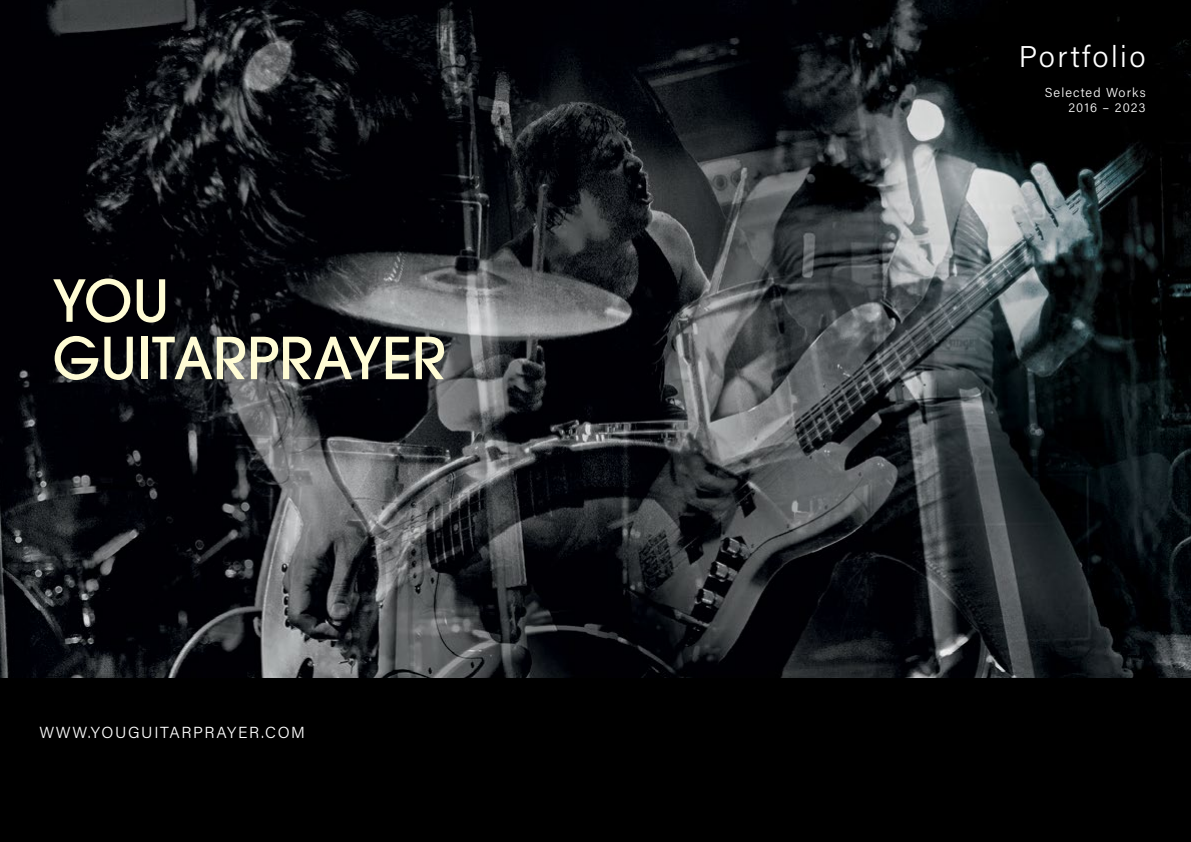
<style>
.page{position:relative;width:1191px;height:842px;background:#000}
.page>*{position:absolute;margin:0;border:0;box-sizing:border-box;transform-origin:0 0}
.t1{font:500 57.4px/57.4px "ITC Avant Garde Pro";color:#fffcd5}
.t2{font:300 30px "Acumin Pro";letter-spacing:.08em;color:#fff}
.t3{font:300 16px "Acumin Pro";letter-spacing:.1em;color:#fff}
.t4{font:300 13px/15px "Acumin Pro";letter-spacing:.085em;color:#fff;text-align:right}
</style>
<div class="page">
<img style="left:0;top:0;width:1191px;height:677px">
<h1 class="t1" style="left:52px;top:272px;width:395px">YOU<br>GUITARPRAYER</h1>
<p class="t3" style="left:39px;top:722px;width:267px">WWW.YOUGUITARPRAYER.COM</p>
<h2 class="t2" style="left:1018px;top:36px;width:128px">Portfolio</h2>
<p class="t4" style="left:1044px;top:85px;width:102px">Selected Works<br>2016 – 2023</p>
</div>
